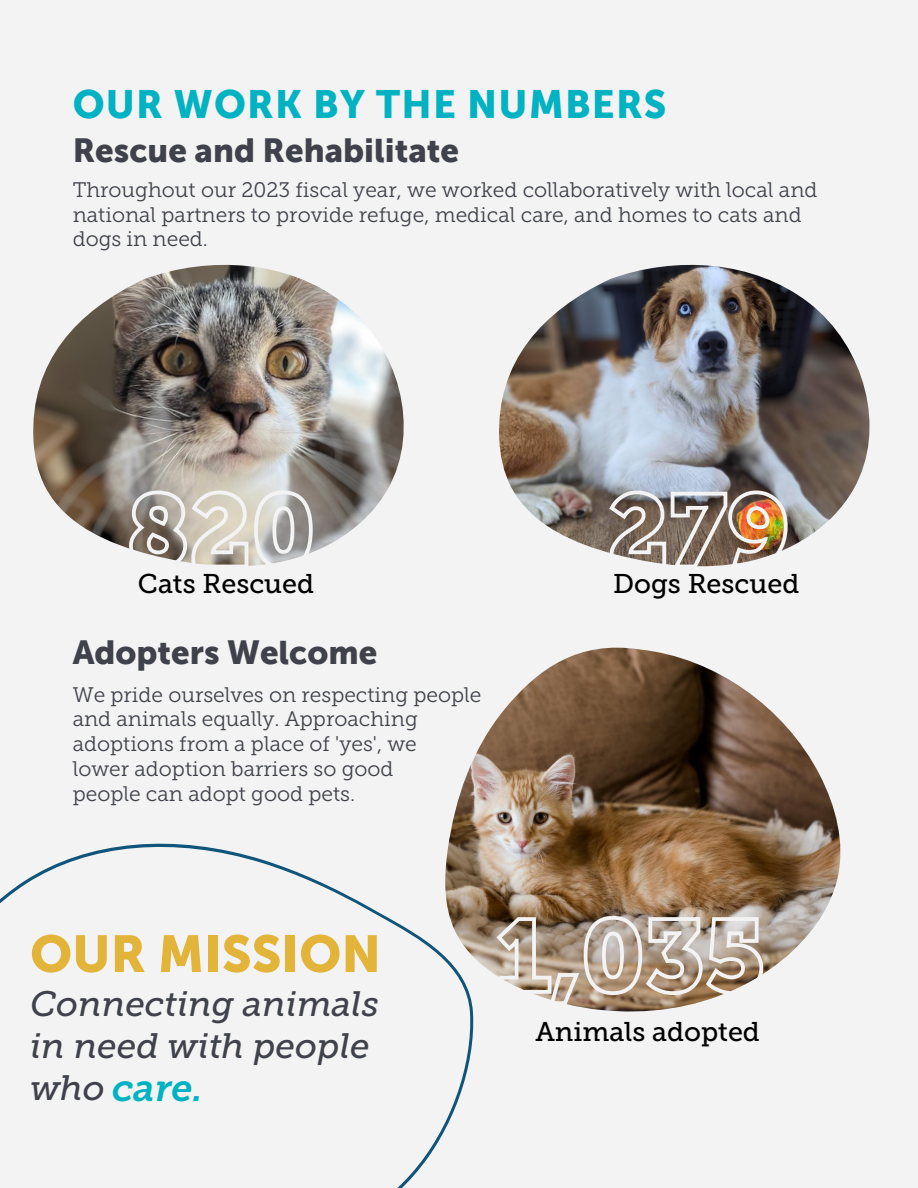
<style>
.page{position:relative;width:918px;height:1188px;background:#f4f3f3}
.page>*{position:absolute;margin:0;border:0;box-sizing:border-box;transform-origin:0 0}
.t1{font:51.45px "Museo Sans 900";color:#e2b43a}
.t2{font:39px "Museo Sans 900";letter-spacing:.03em;color:#00b2c2}
.t3{font:italic 38.1px "Museo Slab 700";color:#00b2c2}
.t4{font:italic 35.1px/41.7px "Museo Slab 500";color:#3f424b}
.t5{font:33px "Museo Sans 900";color:#3f424b}
.t6{font:27px "Museo Slab 500";color:#000}
.t7{font:21px/24.8px "Museo Slab 300";color:#3f424b}
.s1{font-family:"Museo Slab 500";font-size:35.1px;color:#3f424b}
</style>
<div class="page">
<svg style="left:0;top:843px;width:474px;height:345px"></svg>
<img style="left:33px;top:264px;width:371px;height:287px">
<img style="left:499px;top:264px;width:370px;height:288px">
<img style="left:445px;top:647px;width:396px;height:380px">
<svg style="left:127px;top:488px;width:188px;height:78px"></svg>
<img style="left:607px;top:488px;width:183px;height:79px">
<svg style="left:494px;top:914px;width:272px;height:94px"></svg>
<h1 class="t2" style="left:73px;top:82px;width:595px">OUR WORK BY THE NUMBERS</h1>
<h6 class="t5" style="left:73px;top:132px;width:388px">Rescue and Rehabilitate</h6>
<h5 class="t7" style="left:73px;top:177px;width:746px">Throughout our 2023 fiscal year, we worked collaboratively with local and national partners to provide refuge, medical care, and homes to cats and dogs in need.</h5>
<p class="t6" style="left:138px;top:568px;width:178px">Cats Rescued</p>
<p class="t6" style="left:613px;top:568px;width:188px">Dogs Rescued</p>
<p class="t5" style="left:73px;top:633px;width:306px">Adopters Welcome</p>
<p class="t7" style="left:73px;top:682px;width:410px">We pride ourselves on respecting people and animals equally. Approaching adoptions from a place of 'yes', we</p>
<h1 class="t7" style="left:73px;top:756px;width:322px">lower adoption barriers so good</h1>
<h6 class="t7" style="left:73px;top:781px;width:284px">people can adopt good pets.</h6>
<h4 class="t1" style="left:30px;top:925px;width:352px">OUR MISSION</h4>
<h2 class="t4" style="left:30px;top:984px;width:350px">Connecting animals in need with people</h2>
<h2 class="t3" style="left:30px;top:1073px;width:174px"><span class="s1">who</span> care.</h2>
<p class="t6" style="left:535px;top:1015px;width:226px">Animals adopted</p>
</div>
